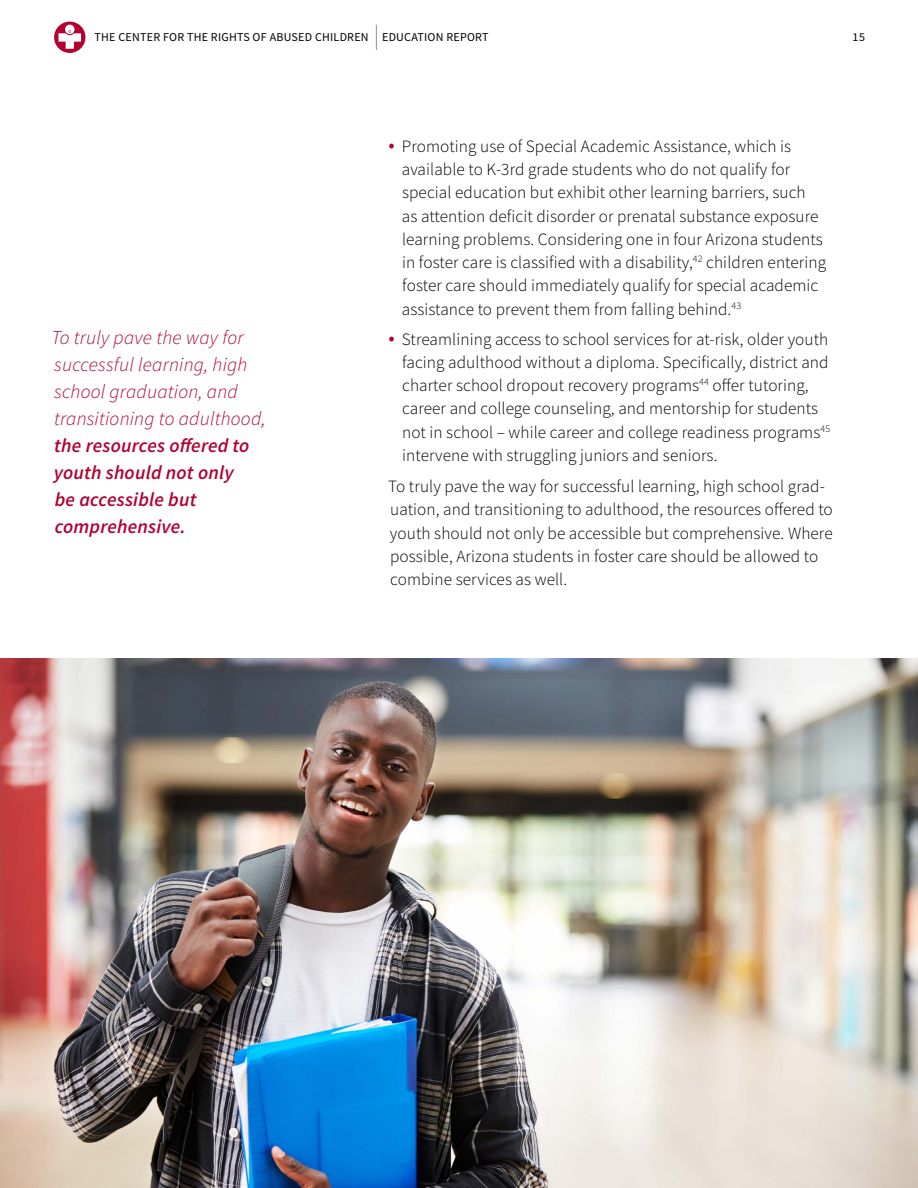
<style>
.page{position:relative;width:918px;height:1188px;background:#fff}
.page>*{position:absolute;margin:0;border:0;box-sizing:border-box;transform-origin:0 0}
.t1{font:italic 300 19.5px/27px "Source Sans Pro";letter-spacing:.01em;color:#b30031}
.t2{font:italic 600 19.5px/27px "Source Sans Pro";letter-spacing:.01em;color:#b30031}
.t3{font:300 17.25px/23.2px "Source Sans Pro";letter-spacing:.005em;color:#000}
.t4{font:12px "Source Sans Pro";letter-spacing:.02em;color:#000}
.s1{font-size:22.5px;color:#b30031}
</style>
<div class="page">
<svg style="left:54px;top:22px;width:31px;height:31px"></svg>
<svg style="left:59px;top:25px;width:22px;height:24px"></svg>
<svg style="left:376px;top:25px;width:1px;height:25px"></svg>
<img style="left:0;top:659px;width:918px;height:529px">
<p class="t4" style="left:95px;top:30px;width:396px">THE CENTER FOR THE RIGHTS OF ABUSED CHILDREN EDUCATION REPORT</p>
<p class="t4" style="left:852px;top:30px;width:14px">15</p>
<p class="t1" style="left:51px;top:324px;width:216px">To truly pave the way for successful learning, high school graduation, and transitioning to adulthood,</p>
<p class="t2" style="left:54px;top:432px;width:197px">the resources offered to youth should not only be accessible but comprehensive.</p>
<p class="t3" style="left:402px;top:135px;width:426px;text-indent:-13px"><span class="s1">•</span> Promoting use of Special Academic Assistance, which is available to K-3rd grade students who do not qualify for special education but exhibit other learning barriers, such<br>as attention deficit disorder or prenatal substance exposure learning problems. Considering one in four Arizona students in foster care is classified with a disability,<sup>42</sup> children entering foster care should immediately qualify for special academic assistance to prevent them from falling behind.<sup>43</sup></p>
<p class="t3" style="left:402px;top:327px;width:430px;text-indent:-14px"><span class="s1">•</span> Streamlining access to school services for at-risk, older youth facing adulthood without a diploma. Specifically, district and charter school dropout recovery programs<sup>44</sup> offer tutoring, career and college counseling, and mentorship for students not in school – while career and college readiness programs<sup>45 </sup>intervene with struggling juniors and seniors.</p>
<p class="t3" style="left:388px;top:475px;width:446px">To truly pave the way for successful learning, high school grad&shy;uation, and transitioning to adulthood, the resources offered to youth should not only be accessible but comprehensive. Where possible, Arizona students in foster care should be allowed to combine services as well.</p>
</div>
